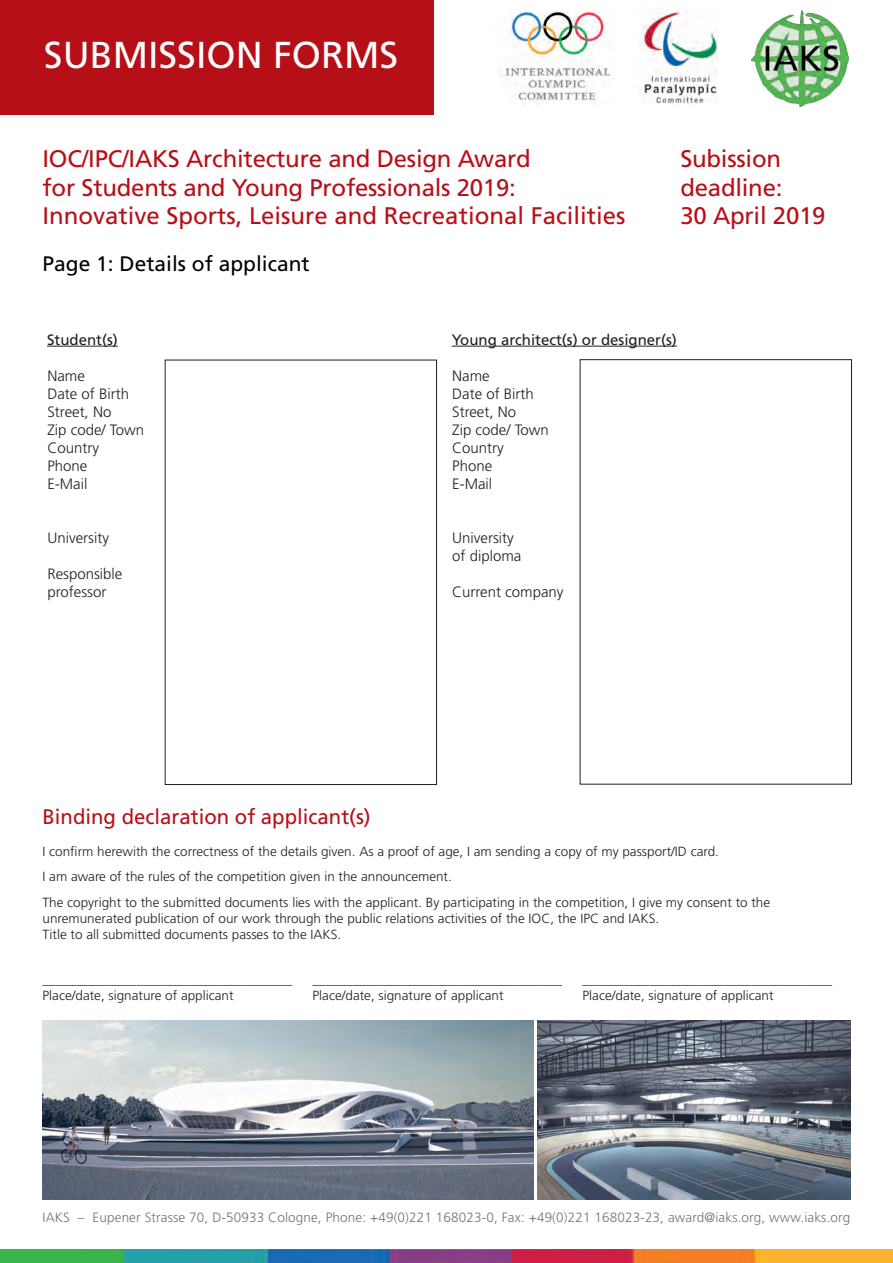
<style>
.page{position:relative;width:893px;height:1263px;background:#fff}
.page>*{position:absolute;margin:0;border:0;box-sizing:border-box;transform-origin:0 0}
.t1{font:37.5px "Frutiger LT";color:#fff}
.t2{font:24px/28.8px "Frutiger LT";letter-spacing:-.01em;color:#b70f17}
.t3{font:21px "Frutiger LT";color:#b70f17}
.t4{font:21px "Frutiger LT";color:#000}
.t5{font:300 15px/18px "Frutiger LT";color:#231f20}
.t6{font:15px "Frutiger LT";color:#231f20}
.t7{font:300 13.5px "Frutiger LT";letter-spacing:.01em;color:#717478}
.t8{font:300 13.2px/25.2px "Frutiger LT";color:#231f20}
</style>
<div class="page">
<img style="left:0;top:1249px;width:893px;height:14px">
<img style="left:499px;top:11px;width:112px;height:91px">
<img style="left:640px;top:8px;width:78px;height:96px">
<img style="left:751px;top:11px;width:97px;height:95px">
<hr style="left:47px;top:346px;width:71px;height:1px;background:#231f20">
<hr style="left:452px;top:346px;width:225px;height:1px;background:#231f20">
<div style="left:165px;top:360px;width:272px;height:425px;border:1px solid #231f20"></div>
<div style="left:580px;top:359px;width:272px;height:425px;border:1px solid #231f20"></div>
<div style="left:0;top:0;width:434px;height:115px;background:#b70f17"></div>
<img style="left:43px;top:1020px;width:491px;height:179px">
<img style="left:538px;top:1020px;width:312px;height:179px">
<h1 class="t1" style="left:44px;top:33px;width:356px">SUBMISSION FORMS</h1>
<h2 class="t2" style="left:43px;top:144px;width:584px">IOC/IPC/IAKS Architecture and Design Award<br>for Students and Young Professionals 2019:<br>Innovative Sports, Leisure and Recreational Facilities</h2>
<h2 class="t2" style="left:680px;top:144px;width:147px">Subission deadline:<br>30 April 2019</h2>
<h3 class="t4" style="left:43px;top:251px;width:269px">Page 1: Details of applicant</h3>
<p class="t6" style="left:47px;top:331px;width:72px">Student(s)</p>
<p class="t5" style="left:47px;top:367px;width:98px">Name<br>Date of Birth<br>Street, No<br>Zip code/ Town<br>Country<br>Phone<br>E-Mail</p>
<p class="t5" style="left:47px;top:529px;width:63px">University</p>
<p class="t5" style="left:47px;top:565px;width:77px">Responsible professor</p>
<p class="t6" style="left:452px;top:331px;width:227px">Young architect(s) or designer(s)</p>
<p class="t5" style="left:452px;top:367px;width:98px">Name<br>Date of Birth<br>Street, No<br>Zip code/ Town<br>Country<br>Phone<br>E-Mail</p>
<p class="t5" style="left:452px;top:529px;width:71px">University of diploma</p>
<p class="t5" style="left:452px;top:583px;width:113px">Current company</p>
<h3 class="t3" style="left:43px;top:804px;width:330px">Binding declaration of applicant(s)</h3>
<p class="t8" style="left:43px;top:839px;width:729px">I confirm herewith the correctness of the details given. As a proof of age, I am sending a copy of my passport/ID card.<br>I am aware of the rules of the competition given in the announcement.<br>The copyright to the submitted documents lies with the applicant. By participating in the competition, I give my consent to the</p>
<p class="t8" style="left:43px;top:910px;width:618px;line-height:16.2px">unremunerated publication of our work through the public relations activities of the IOC, the IPC and IAKS.<br>Title to all submitted documents passes to the IAKS.</p>
<p class="t8" style="left:43px;top:967px;width:251px">_____________________________________</p>
<p class="t8" style="left:313px;top:967px;width:251px">_____________________________________</p>
<p class="t8" style="left:583px;top:967px;width:251px">_____________________________________</p>
<p class="t8" style="left:43px;top:983px;width:193px">Place/date, signature of applicant</p>
<p class="t8" style="left:313px;top:983px;width:193px">Place/date, signature of applicant</p>
<p class="t8" style="left:583px;top:983px;width:193px">Place/date, signature of applicant</p>
<p class="t7" style="left:43px;top:1210px;width:809px">IAKS – Eupener Strasse 70, D-50933 Cologne, Phone: +49(0)221 168023-0, Fax: +49(0)221 168023-23, award@iaks.org, www.iaks.org</p>
</div>
